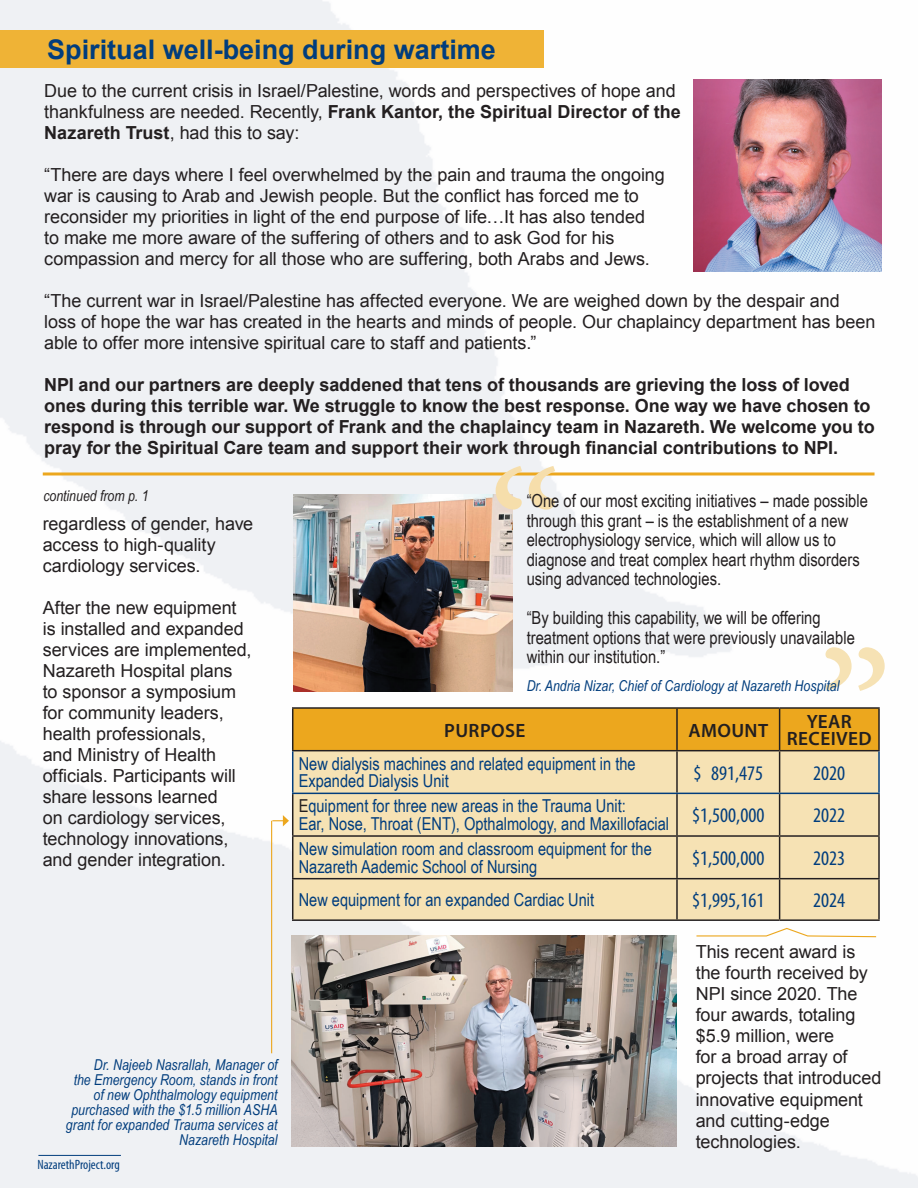
<style>
.page{position:relative;width:918px;height:1188px;background:#fff}
.page>*{position:absolute;margin:0;border:0;box-sizing:border-box;transform-origin:0 0}
.t1{font:189px "Minion Pro";color:#f6e2b4}
.t2{font:189px "Minion Pro";color:#f6deab}
.t3{font:700 27px "Arial";color:#013d7d}
.t4{font:condensed 20.85px "Myriad Pro";color:#013d7d}
.t5{font:600 19.35px/16.4px "Myriad Pro";letter-spacing:.02em;color:#231f20;text-align:center}
.t6{font:18px/21px "Arial";letter-spacing:-.005em;color:#231f20}
.t7{font:700 18px/21px "Arial";letter-spacing:-.005em;color:#231f20}
.t8{font:18px/19.5px "Arial Narrow";color:#231f20}
.t9{font:17.85px/17.9px "Arial Narrow";color:#013d7d}
.t10{font:italic 15px/15px "Arial Narrow";letter-spacing:.005em;color:#013d7d;text-align:right}
.t11{font:italic 15px "Arial Narrow";color:#231f20}
.t12{font:condensed 13.5px "Myriad Pro";color:#013d7d}
.s1{font-weight:700}
.s2{color:#231f20}
</style>
<div class="page">
<img style="left:0;top:0;width:918px;height:1188px">
<hr style="left:38px;top:1155px;width:83px;height:1px;background:#013d7d">
<img style="left:293px;top:494px;width:220px;height:197px">
<img style="left:292px;top:936px;width:385px;height:211px">
<div style="left:293px;top:709px;width:585px;height:41px;background:#eca71e"></div>
<div style="left:293px;top:751px;width:585px;height:168px;background:#f6e2b4"></div>
<hr style="left:676px;top:751px;width:2px;height:42px;background:#231f20">
<hr style="left:779px;top:751px;width:1px;height:42px;background:#231f20">
<hr style="left:292px;top:794px;width:1px;height:41px;background:#231f20">
<hr style="left:676px;top:794px;width:2px;height:41px;background:#231f20">
<hr style="left:779px;top:794px;width:1px;height:41px;background:#231f20">
<hr style="left:878px;top:794px;width:2px;height:41px;background:#231f20">
<hr style="left:292px;top:835px;width:385px;height:2px;background:#231f20">
<hr style="left:292px;top:837px;width:1px;height:41px;background:#231f20">
<hr style="left:677px;top:835px;width:103px;height:2px;background:#231f20">
<hr style="left:676px;top:837px;width:2px;height:41px;background:#231f20">
<hr style="left:780px;top:835px;width:100px;height:2px;background:#231f20">
<hr style="left:779px;top:837px;width:1px;height:41px;background:#231f20">
<hr style="left:878px;top:837px;width:2px;height:41px;background:#231f20">
<hr style="left:292px;top:878px;width:385px;height:1px;background:#231f20">
<hr style="left:292px;top:879px;width:1px;height:40px;background:#231f20">
<hr style="left:677px;top:878px;width:103px;height:1px;background:#231f20">
<hr style="left:676px;top:879px;width:2px;height:40px;background:#231f20">
<hr style="left:780px;top:878px;width:100px;height:1px;background:#231f20">
<hr style="left:779px;top:879px;width:1px;height:40px;background:#231f20">
<hr style="left:878px;top:879px;width:2px;height:40px;background:#231f20">
<hr style="left:292px;top:919px;width:385px;height:2px;background:#231f20">
<hr style="left:677px;top:919px;width:103px;height:2px;background:#231f20">
<hr style="left:780px;top:919px;width:100px;height:2px;background:#231f20">
<hr style="left:292px;top:707px;width:385px;height:2px;background:#231f20">
<hr style="left:292px;top:709px;width:1px;height:41px;background:#231f20">
<hr style="left:780px;top:707px;width:100px;height:2px;background:#231f20">
<hr style="left:878px;top:709px;width:2px;height:41px;background:#231f20">
<hr style="left:292px;top:750px;width:385px;height:1px;background:#231f20">
<hr style="left:780px;top:750px;width:100px;height:1px;background:#231f20">
<hr style="left:677px;top:707px;width:103px;height:2px;background:#231f20">
<hr style="left:676px;top:709px;width:2px;height:41px;background:#231f20">
<hr style="left:779px;top:709px;width:1px;height:41px;background:#231f20">
<hr style="left:677px;top:750px;width:103px;height:1px;background:#231f20">
<hr style="left:292px;top:751px;width:1px;height:42px;background:#013d7d">
<hr style="left:878px;top:751px;width:2px;height:42px;background:#013d7d">
<hr style="left:292px;top:793px;width:385px;height:1px;background:#013d7d">
<hr style="left:677px;top:793px;width:103px;height:1px;background:#013d7d">
<hr style="left:780px;top:793px;width:100px;height:1px;background:#013d7d">
<svg style="left:695px;top:927px;width:182px;height:11px"></svg>
<div style="left:0;top:30px;width:544px;height:38px;background:#efb336"></div>
<img style="left:693px;top:80px;width:189px;height:192px">
<hr style="left:43px;top:472px;width:831px;height:3px;background:#eca71e">
<hr style="left:271px;top:821px;width:1px;height:232px;background:#eca71e">
<svg style="left:272px;top:815px;width:17px;height:11px"></svg>
<h2 class="t3" style="left:47px;top:32px;width:450px">Spiritual well-being during wartime</h2>
<p class="t6" style="left:44px;top:80px;width:638px">Due to the current crisis in Israel/Palestine, words and perspectives of hope and thankfulness are needed. Recently, <span class="s1">Frank Kantor, the Spiritual Director of the<br>Nazareth Trust</span>, had this to say:</p>
<p class="t6" style="left:44px;top:164px;width:622px">“There are days where I feel overwhelmed by the pain and trauma the ongoing war is causing to Arab and Jewish people. But the conflict has forced me to reconsider my priorities in light of the end purpose of life…It has also tended<br>to make me more aware of the suffering of others and to ask God for his compassion and mercy for all those who are suffering, both Arabs and Jews.</p>
<p class="t6" style="left:44px;top:290px;width:833px">“The current war in Israel/Palestine has affected everyone. We are weighed down by the despair and loss of hope the war has created in the hearts and minds of people. Our chaplaincy department has been able to offer more intensive spiritual care to staff and patients.”</p>
<p class="t7" style="left:44px;top:375px;width:832px">NPI and our partners are deeply saddened that tens of thousands are grieving the loss of loved ones during this terrible war. We struggle to know the best response. One way we have chosen to respond is through our support of Frank and the chaplaincy team in Nazareth. We welcome you to pray for the Spiritual Care team and support their work through financial contributions to NPI.</p>
<p class="t11" style="left:43px;top:485px;width:107px">continued from p. 1</p>
<p class="t6" style="left:43px;top:513px;width:212px">regardless of gender, have access to high-quality cardiology services.</p>
<p class="t6" style="left:43px;top:597px;width:210px">After the new equipment is installed and expanded services are implemented,<br>Nazareth Hospital plans to sponsor a symposium for community leaders, health professionals,<br>and Ministry of Health officials. Participants will share lessons learned<br>on cardiology services, technology innovations, and gender integration.</p>
<p class="t10" style="left:66px;top:1057px;width:213px">Dr. Najeeb Nasrallah, Manager of<br>the Emergency Room, stands in front of new Ophthalmology equipment purchased with the $1.5 million ASHA grant for expanded Trauma services at<br>Nazareth Hospital</p>
<p class="t12" style="left:37px;top:1156px;width:84px">NazarethProject.org</p>
<h1 class="t2" style="left:488px;top:414px;width:77px">“</h1>
<p class="t8" style="left:527px;top:491px;width:343px">“One of our most exciting initiatives – made possible through this grant – is the establishment of a new electrophysiology service, which will allow us to diagnose and treat complex heart rhythm disorders using advanced technologies.</p>
<p class="t8" style="left:527px;top:607px;width:330px">“By building this capability, we will be offering treatment options that were previously unavailable within our institution.”</p>
<h1 class="t1" style="left:893px;top:742px;width:77px;rotate:-180deg">“</h1>
<p class="t10" style="left:527px;top:678px;width:314px">Dr. Andria Nizar, Chief of Cardiology at Nazareth Hospital</p>
<p class="t5" style="left:444px;top:721px;width:83px">PURPOSE</p>
<p class="t5" style="left:688px;top:721px;width:81px">AMOUNT</p>
<p class="t5" style="left:787px;top:713px;width:86px">YEAR<br>RECEIVED</p>
<p class="t9" style="left:299px;top:754px;width:338px">New dialysis machines and related equipment in the<br>Expanded Dialysis Unit</p>
<p class="t4" style="left:693px;top:760px;width:71px">$ 891,475</p>
<p class="t4" style="left:813px;top:760px;width:34px">2020</p>
<p class="t9" style="left:299px;top:796px;width:467px"><span class="s2">E</span>quipment for three new areas in the Trauma Unit:<br>Ear, Nose, Throat (ENT), Opthalmology, and Maxillofacial <sup>$1,500,000</sup></p>
<p class="t4" style="left:813px;top:803px;width:34px">2022</p>
<p class="t9" style="left:299px;top:839px;width:355px">New simulation room and classroom equipment for the<br>Nazareth Aademic School of Nursing</p>
<p class="t4" style="left:692px;top:846px;width:74px">$1,500,000</p>
<p class="t4" style="left:813px;top:846px;width:34px">2023</p>
<p class="t9" style="left:299px;top:890px;width:297px">New equipment for an expanded Cardiac Unit</p>
<p class="t4" style="left:692px;top:888px;width:74px">$1,995,161</p>
<p class="t4" style="left:813px;top:888px;width:34px">2024</p>
<p class="t6" style="left:696px;top:942px;width:187px">This recent award is the fourth received by<br>NPI since 2020. The four awards, totaling $5.9 million, were<br>for a broad array of projects that introduced innovative equipment and cutting-edge technologies.</p>
</div>
